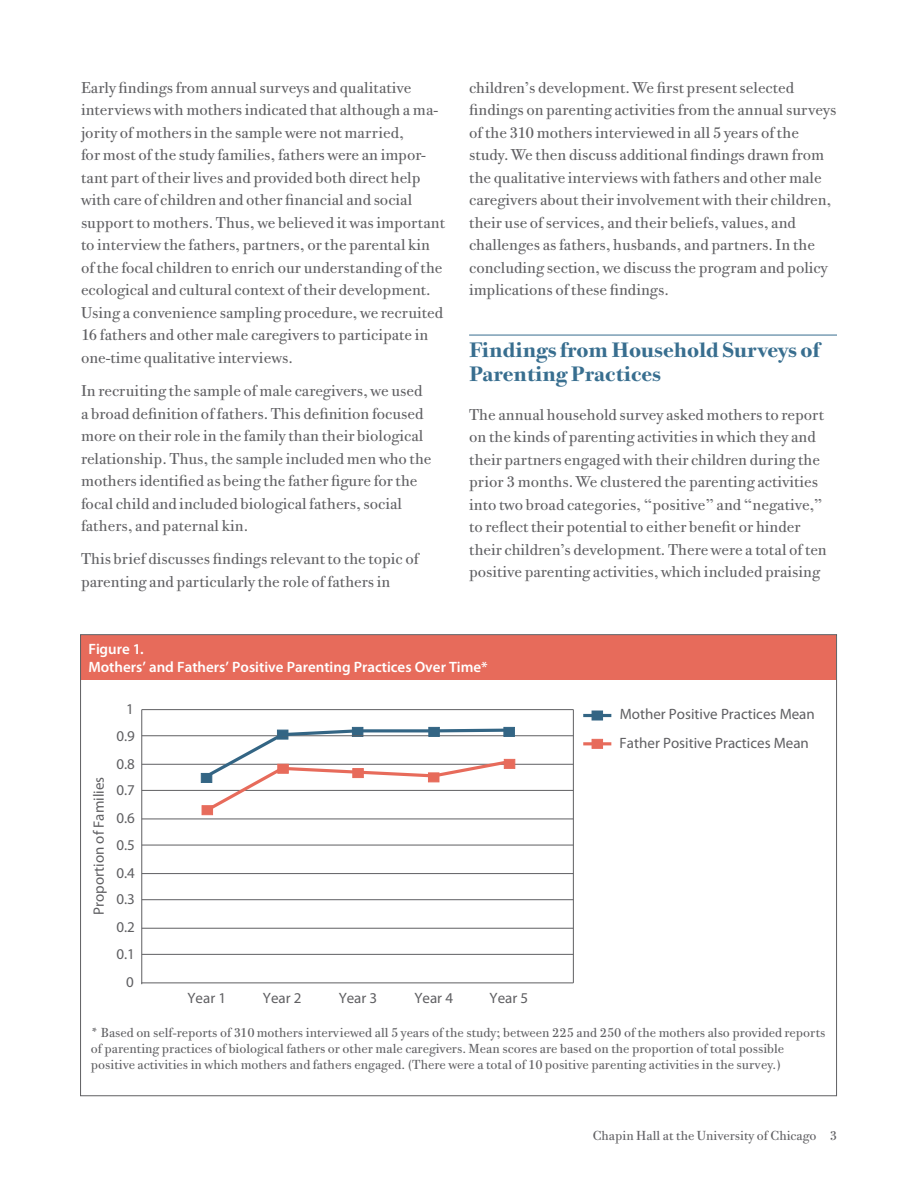
<style>
.page{position:relative;width:918px;height:1188px;background:#fff}
.page>*{position:absolute;margin:0;border:0;box-sizing:border-box;transform-origin:0 0}
.Subhead1{font:700 21px/24px "Bodoni Twe ITC Std";color:#386e8f}
.BodyCopy{font:15.75px/22.5px "Bodoni Twe ITC Std";color:#5f5f62}
.t1{font:15px/28.8px "Myriad Pro";color:#5f5f62}
.t2{font:600 15px/18px "Myriad Pro";color:#fff}
.t3{font:13.2px/15.8px "Bodoni Twe ITC Std";color:#5f5f62}
</style>
<div class="page">
<hr style="left:469px;top:335px;width:368px;height:1px;background:#386e8f">
<div style="left:81px;top:635px;width:755px;height:45px;background:#e76b5b"></div>
<hr style="left:142px;top:873px;width:431px;height:1px;background:#5f5f62">
<hr style="left:142px;top:928px;width:431px;height:1px;background:#5f5f62">
<hr style="left:142px;top:819px;width:431px;height:1px;background:#5f5f62">
<hr style="left:573px;top:710px;width:1px;height:273px;background:#5f5f62">
<hr style="left:142px;top:710px;width:1px;height:274px;background:#5f5f62">
<hr style="left:142px;top:764px;width:431px;height:1px;background:#5f5f62">
<hr style="left:142px;top:709px;width:431px;height:1px;background:#5f5f62">
<hr style="left:141px;top:983px;width:432px;height:1px;background:#5f5f62">
<hr style="left:583px;top:714px;width:28px;height:3px;background:#336584">
<hr style="left:583px;top:742px;width:28px;height:3px;background:#e76b5b">
<div style="left:592px;top:739px;width:11px;height:10px;background:#e76b5b;border:1px solid #e76b5b"></div>
<div style="left:592px;top:711px;width:11px;height:9px;background:#336584"></div>
<hr style="left:142px;top:899px;width:431px;height:1px;background:#5f5f62">
<hr style="left:142px;top:954px;width:431px;height:1px;background:#5f5f62">
<hr style="left:142px;top:845px;width:431px;height:1px;background:#5f5f62">
<hr style="left:142px;top:790px;width:431px;height:1px;background:#5f5f62">
<hr style="left:142px;top:735px;width:431px;height:1px;background:#5f5f62">
<div style="left:504px;top:727px;width:11px;height:10px;background:#336584"></div>
<div style="left:504px;top:759px;width:11px;height:10px;background:#e76b5b"></div>
<svg style="left:201px;top:727px;width:312px;height:88px"></svg>
<p class="BodyCopy" style="left:81px;top:76px;width:366px">Early findings from annual surveys and qualitative interviews with mothers indicated that although a ma&shy;jority of mothers in the sample were not married,<br>for most of the study families, fathers were an impor&shy;tant part of their lives and provided both direct help with care of children and other financial and social support to mothers. Thus, we believed it was important to interview the fathers, partners, or the parental kin of the focal children to enrich our understanding of the ecological and cultural context of their development.<br>Using a convenience sampling procedure, we recruited 16 fathers and other male caregivers to participate in one-time qualitative interviews.</p>
<p class="BodyCopy" style="left:81px;top:380px;width:352px">In recruiting the sample of male caregivers, we used a broad definition of fathers. This definition focused more on their role in the family than their biological relationship. Thus, the sample included men who the mothers identified as being the father figure for the focal child and included biological fathers, social fathers, and paternal kin.</p>
<p class="BodyCopy" style="left:81px;top:548px;width:339px">This brief discusses findings relevant to the topic of parenting and particularly the role of fathers in</p>
<p class="BodyCopy" style="left:469px;top:76px;width:369px">children’s development. We first present selected findings on parenting activities from the annual surveys of the 310 mothers interviewed in all 5 years of the study. We then discuss additional findings drawn from the qualitative interviews with fathers and other male caregivers about their involvement with their children, their use of services, and their beliefs, values, and challenges as fathers, husbands, and partners. In the concluding section, we discuss the program and policy implications of these findings.</p>
<p class="Subhead1" style="left:469px;top:338px;width:352px">Findings from Household Surveys of<br>Parenting Practices</p>
<p class="BodyCopy" style="left:469px;top:403px;width:359px">The annual household survey asked mothers to report on the kinds of parenting activities in which they and their partners engaged with their children during the prior 3 months. We clustered the parenting activities into two broad categories, “positive” and “negative,” to reflect their potential to either benefit or hinder their children’s development. There were a total of ten positive parenting activities, which included praising</p>
<p class="t2" style="left:88px;top:639px;width:401px">Figure 1.<br>Mothers’ and Fathers’ Positive Parenting Practices Over Time*</p>
<p class="t1" style="left:126px;top:695px;width:9px">1</p>
<p class="t1" style="left:116px;top:721px;width:20px">0.9</p>
<p class="t1" style="left:84px;top:915px;width:139px;rotate:-90deg">Proportion of Families</p>
<p class="t1" style="left:116px;top:749px;width:20px">0.8</p>
<p class="t1" style="left:116px;top:775px;width:20px">0.7</p>
<p class="t1" style="left:116px;top:804px;width:20px">0.6</p>
<p class="t1" style="left:116px;top:830px;width:20px">0.5</p>
<p class="t1" style="left:116px;top:858px;width:20px">0.4</p>
<p class="t1" style="left:116px;top:884px;width:20px">0.3</p>
<p class="t1" style="left:116px;top:913px;width:20px">0.2</p>
<p class="t1" style="left:116px;top:939px;width:20px">0.1</p>
<p class="t1" style="left:126px;top:967px;width:9px">0</p>
<p class="t1" style="left:187px;top:983px;width:40px">Year 1</p>
<p class="t1" style="left:263px;top:983px;width:40px">Year 2</p>
<p class="t1" style="left:339px;top:983px;width:40px">Year 3</p>
<p class="t1" style="left:414px;top:983px;width:40px">Year 4</p>
<p class="t1" style="left:490px;top:983px;width:40px">Year 5</p>
<p class="t1" style="left:620px;top:700px;width:197px">Mother Positive Practices Mean<br>Father Positive Practices Mean</p>
<p class="t3" style="left:91px;top:1025px;width:736px">* Based on self-reports of 310 mothers interviewed all 5 years of the study; between 225 and 250 of the mothers also provided reports of parenting practices of biological fathers or other male caregivers. Mean scores are based on the proportion of total possible positive activities in which mothers and fathers engaged. (There were a total of 10 positive parenting activities in the survey.)</p>
<p class="t3" style="left:593px;top:1128px;width:246px">Chapin Hall at the University of Chicago 3</p>
</div>
